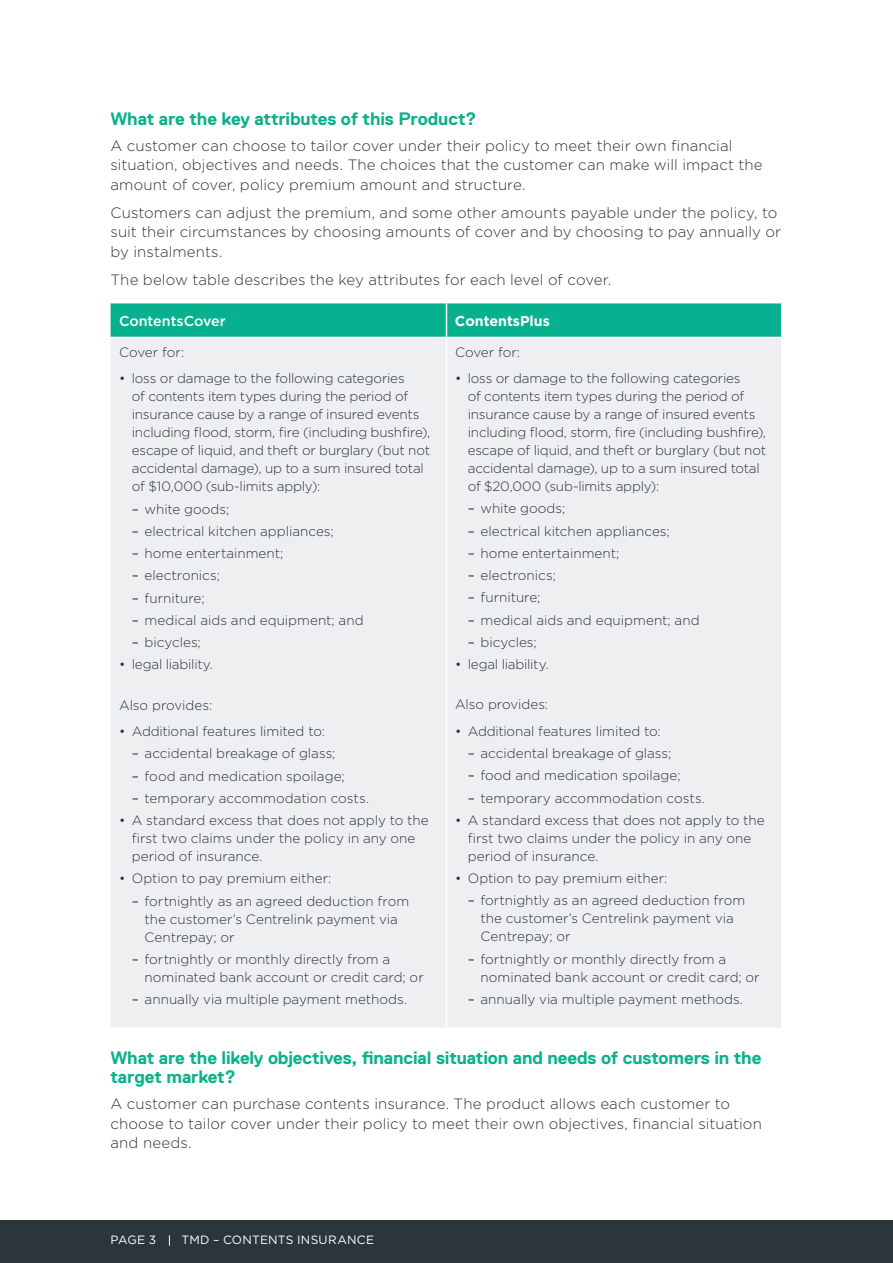
<style>
.page{position:relative;width:893px;height:1263px;background:#fff}
.page>*{position:absolute;margin:0;border:0;box-sizing:border-box;transform-origin:0 0}
.t1{font:700 18px/19.5px "Replica";letter-spacing:-.01em;color:#0bb18b}
.t2{font:300 15px/19.5px "Gotham";letter-spacing:.005em;color:#2a363c}
.t3{font:500 14.25px "Gotham";color:#fff}
.t4{font:700 14.25px "Gotham";color:#fff}
.t5{font:300 13.5px/18px "Gotham";letter-spacing:-.005em;color:#2a363c}
.t6{font:12px "Gotham";letter-spacing:.02em;color:#fff}
.s1{font-weight:400}
</style>
<div class="page">
<div style="left:0;top:1220px;width:893px;height:43px;background:#2a363c"></div>
<div style="left:111px;top:303px;width:670px;height:34px;background:#07b18f"></div>
<div style="left:111px;top:338px;width:670px;height:689px;background:#eeeff1"></div>
<hr style="left:446px;top:338px;width:1px;height:689px;background:#fff">
<hr style="left:446px;top:303px;width:1px;height:34px;background:#fff">
<h1 class="t1" style="left:111px;top:109px;width:367px">What are the key attributes of this Product?</h1>
<p class="t2" style="left:111px;top:135px;width:653px">A customer can choose to tailor cover under their policy to meet their own financial situation, objectives and needs. The choices that the customer can make will impact the amount of cover, policy premium amount and structure.</p>
<p class="t2" style="left:111px;top:202px;width:672px">Customers can adjust the premium, and some other amounts payable under the policy, to suit their circumstances by choosing amounts of cover and by choosing to pay annually or by instalments.</p>
<p class="t2" style="left:111px;top:269px;width:502px">The below table describes the key attributes for each level of cover.</p>
<p class="t3" style="left:119px;top:312px;width:108px">ContentsCover</p>
<p class="t4" style="left:455px;top:312px;width:96px">ContentsPlus</p>
<p class="t5" style="left:119px;top:343px;width:67px">Cover for:</p>
<p class="t5" style="left:132px;top:369px;width:300px;text-indent:-13px">• loss or damage to the following categories<br>of contents item types during the period of insurance cause by a range of insured events including flood, storm, fire (including bushfire), escape of liquid, and theft or burglary (but not accidental damage), up to a sum insured total of $10,000 (sub-limits apply):</p>
<p class="t5" style="left:132px;top:499px;width:99px"><span class="s1">–</span> white goods;</p>
<p class="t5" style="left:132px;top:522px;width:203px"><span class="s1">–</span> electrical kitchen appliances;</p>
<p class="t5" style="left:132px;top:544px;width:153px"><span class="s1">–</span> home entertainment;</p>
<p class="t5" style="left:132px;top:566px;width:90px"><span class="s1">–</span> electronics;</p>
<p class="t5" style="left:132px;top:588px;width:74px"><span class="s1">–</span> furniture;</p>
<p class="t5" style="left:132px;top:611px;width:233px"><span class="s1">–</span> medical aids and equipment; and</p>
<p class="t5" style="left:132px;top:633px;width:71px"><span class="s1">–</span> bicycles;</p>
<p class="t5" style="left:119px;top:655px;width:95px">• legal liability.</p>
<p class="t5" style="left:119px;top:695px;width:95px">Also provides:</p>
<p class="t5" style="left:119px;top:722px;width:207px">• Additional features limited to:</p>
<p class="t5" style="left:132px;top:744px;width:205px"><span class="s1">–</span> accidental breakage of glass;</p>
<p class="t5" style="left:132px;top:766px;width:214px"><span class="s1">–</span> food and medication spoilage;</p>
<p class="t5" style="left:132px;top:789px;width:239px"><span class="s1">–</span> temporary accommodation costs.</p>
<p class="t5" style="left:132px;top:811px;width:298px;text-indent:-13px">• A standard excess that does not apply to the first two claims under the policy in any one period of insurance.</p>
<p class="t5" style="left:119px;top:869px;width:214px">• Option to pay premium either:</p>
<p class="t5" style="left:145px;top:891px;width:266px;text-indent:-13px"><span class="s1">–</span> fortnightly as an agreed deduction from the customer’s Centrelink payment via<br>Centrepay; or</p>
<p class="t5" style="left:145px;top:950px;width:281px;text-indent:-13px"><span class="s1">–</span> fortnightly or monthly directly from a nominated bank account or credit card; or</p>
<p class="t5" style="left:132px;top:990px;width:277px"><span class="s1">–</span> annually via multiple payment methods.</p>
<p class="t5" style="left:455px;top:342px;width:67px">Cover for:</p>
<p class="t5" style="left:468px;top:369px;width:300px;text-indent:-13px">• loss or damage to the following categories<br>of contents item types during the period of insurance cause by a range of insured events including flood, storm, fire (including bushfire), escape of liquid, and theft or burglary (but not accidental damage), up to a sum insured total of $20,000 (sub-limits apply):</p>
<p class="t5" style="left:468px;top:499px;width:99px"><span class="s1">–</span> white goods;</p>
<p class="t5" style="left:468px;top:521px;width:203px"><span class="s1">–</span> electrical kitchen appliances;</p>
<p class="t5" style="left:468px;top:544px;width:153px"><span class="s1">–</span> home entertainment;</p>
<p class="t5" style="left:468px;top:566px;width:90px"><span class="s1">–</span> electronics;</p>
<p class="t5" style="left:468px;top:588px;width:74px"><span class="s1">–</span> furniture;</p>
<p class="t5" style="left:468px;top:610px;width:233px"><span class="s1">–</span> medical aids and equipment; and</p>
<p class="t5" style="left:468px;top:633px;width:71px"><span class="s1">–</span> bicycles;</p>
<p class="t5" style="left:455px;top:655px;width:95px">• legal liability.</p>
<p class="t5" style="left:455px;top:695px;width:95px">Also provides:</p>
<p class="t5" style="left:455px;top:722px;width:207px">• Additional features limited to:</p>
<p class="t5" style="left:468px;top:744px;width:205px"><span class="s1">–</span> accidental breakage of glass;</p>
<p class="t5" style="left:468px;top:766px;width:214px"><span class="s1">–</span> food and medication spoilage;</p>
<p class="t5" style="left:468px;top:788px;width:239px"><span class="s1">–</span> temporary accommodation costs.</p>
<p class="t5" style="left:468px;top:811px;width:298px;text-indent:-13px">• A standard excess that does not apply to the first two claims under the policy in any one period of insurance.</p>
<p class="t5" style="left:455px;top:869px;width:214px">• Option to pay premium either:</p>
<p class="t5" style="left:480px;top:891px;width:266px;text-indent:-13px"><span class="s1">–</span> fortnightly as an agreed deduction from the customer’s Centrelink payment via<br>Centrepay; or</p>
<p class="t5" style="left:480px;top:949px;width:281px;text-indent:-13px"><span class="s1">–</span> fortnightly or monthly directly from a nominated bank account or credit card; or</p>
<p class="t5" style="left:468px;top:990px;width:277px"><span class="s1">–</span> annually via multiple payment methods.</p>
<h1 class="t1" style="left:111px;top:1048px;width:652px">What are the likely objectives, financial situation and needs of customers in the target market?</h1>
<p class="t2" style="left:111px;top:1094px;width:653px">A customer can purchase contents insurance. The product allows each customer to choose to tailor cover under their policy to meet their own objectives, financial situation and needs.</p>
<p class="t6" style="left:111px;top:1232px;width:47px">PAGE 3</p>
<p class="t6" style="left:181px;top:1232px;width:194px">TMD – CONTENTS INSURANCE</p>
</div>
